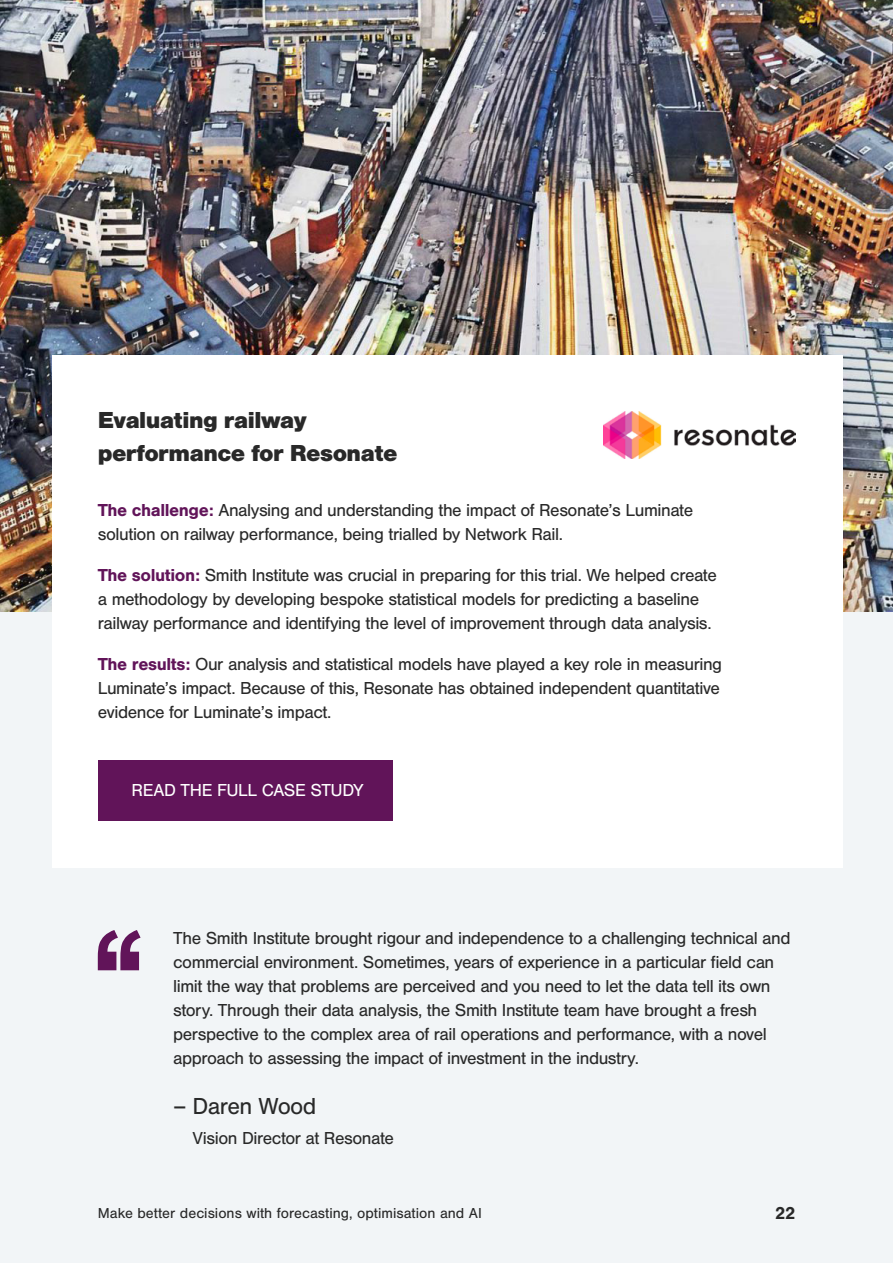
<style>
.page{position:relative;width:893px;height:1263px;background:#f2f5f7}
.page>*{position:absolute;margin:0;border:0;box-sizing:border-box;transform-origin:0 0}
.t1{font:900 24px/33px "Nimbus San";letter-spacing:-.025em;color:#292929}
.t2{font:24px "Nimbus San";letter-spacing:-.025em;color:#292929}
.t3{font:18px/24px "Nimbus San";letter-spacing:-.025em;color:#292929}
.t4{font:18px "Nimbus San";letter-spacing:-.025em;color:#fff}
.t5{font:700 18px "Nimbus San";color:#292929}
.t6{font:15px "Nimbus San";color:#292929}
.s1{font-weight:700;color:#611459}
</style>
<div class="page">
<img style="left:0;top:0;width:893px;height:611px">
<div style="left:52px;top:355px;width:791px;height:512px;background:#fff"></div>
<div style="left:98px;top:760px;width:295px;height:60px;background:#611459"></div>
<svg style="left:98px;top:930px;width:43px;height:40px"></svg>
<img style="left:603px;top:411px;width:192px;height:47px">
<h1 class="t1" style="left:98px;top:403px;width:301px">Evaluating railway performance for Resonate</h1>
<p class="t3" style="left:98px;top:498px;width:597px"><span class="s1">The challenge:</span> Analysing and understanding the impact of Resonate’s Luminate solution on railway performance, being trialled by Network Rail.</p>
<p class="t3" style="left:98px;top:563px;width:621px"><span class="s1">The solution:</span> Smith Institute was crucial in preparing for this trial. We helped create a methodology by developing bespoke statistical models for predicting a baseline railway performance and identifying the level of improvement through data analysis.</p>
<p class="t3" style="left:98px;top:652px;width:626px"><span class="s1">The results:</span> Our analysis and statistical models have played a key role in measuring<br>Luminate’s impact. Because of this, Resonate has obtained independent quantitative evidence for Luminate’s impact.</p>
<p class="t4" style="left:132px;top:780px;width:234px">READ THE FULL CASE STUDY</p>
<p class="t3" style="left:173px;top:926px;width:619px">The Smith Institute brought rigour and independence to a challenging technical and commercial environment. Sometimes, years of experience in a particular field can limit the way that problems are perceived and you need to let the data tell its own story. Through their data analysis, the Smith Institute team have brought a fresh perspective to the complex area of rail operations and performance, with a novel approach to assessing the impact of investment in the industry.</p>
<h1 class="t2" style="left:173px;top:1093px;width:145px">– Daren Wood</h1>
<p class="t3" style="left:193px;top:1126px;width:203px">Vision Director at Resonate</p>
<p class="t6" style="left:98px;top:1205px;width:386px">Make better decisions with forecasting, optimisation and AI</p>
<p class="t5" style="left:775px;top:1203px;width:22px">22</p>
</div>
